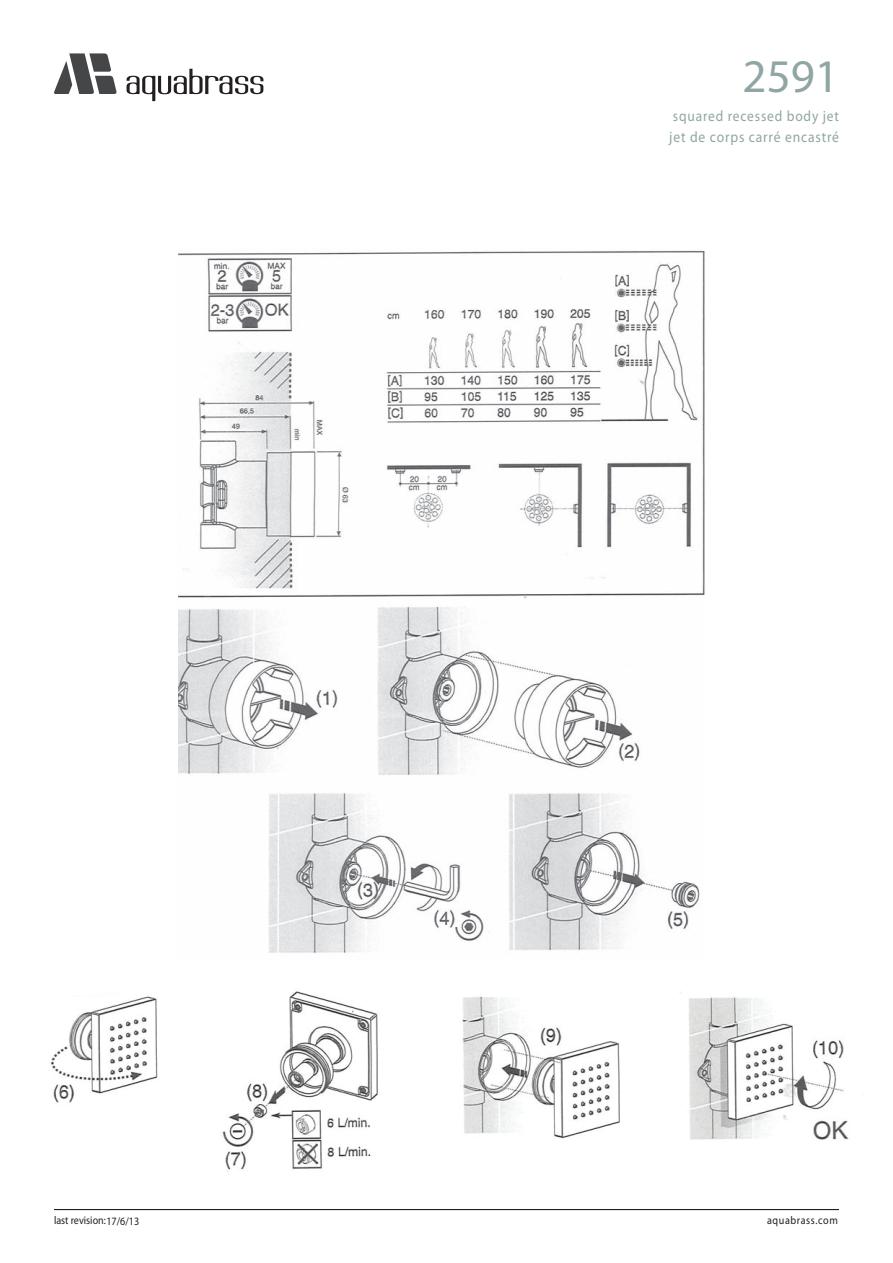
<style>
.page{position:relative;width:893px;height:1263px;background:#fff}
.page>*{position:absolute;margin:0;border:0;box-sizing:border-box;transform-origin:0 0}
.t1{font:46.95px "Myriad Pro";color:#91a5a4}
.t2{font:15.15px "Myriad Pro";letter-spacing:.06em;color:#91a5a4;scale:.9 1}
.t3{font:15px "Myriad Pro";letter-spacing:.06em;color:#91a5a4;scale:.9 1}
.t4{font:11.25px "Myriad Pro";color:#231f20;scale:.9 1}
.t5{font:11.25px "Myriad Pro";letter-spacing:.06em;color:#231f20;scale:.9 1}
</style>
<div class="page">
<hr style="left:54px;top:1209px;width:785px;height:1px;background:#231f20">
<svg style="left:54px;top:53px;width:63px;height:41px"></svg>
<svg style="left:127px;top:69px;width:136px;height:32px"></svg>
<img style="left:179px;top:250px;width:526px;height:703px">
<img style="left:51px;top:996px;width:107px;height:107px">
<img style="left:222px;top:991px;width:156px;height:181px">
<img style="left:462px;top:996px;width:159px;height:143px">
<img style="left:680px;top:992px;width:169px;height:148px">
<h1 class="t1" style="left:743px;top:47px;width:98px">2591</h1>
<p class="t3" style="left:673px;top:106px;width:186px">squared recessed body jet</p>
<p class="t2" style="left:669px;top:127px;width:190px">jet de corps carré encastré</p>
<p class="t4" style="left:54px;top:1213px;width:96px">last revision: 17/6/13</p>
<p class="t5" style="left:767px;top:1214px;width:80px">aquabrass.com</p>
</div>
